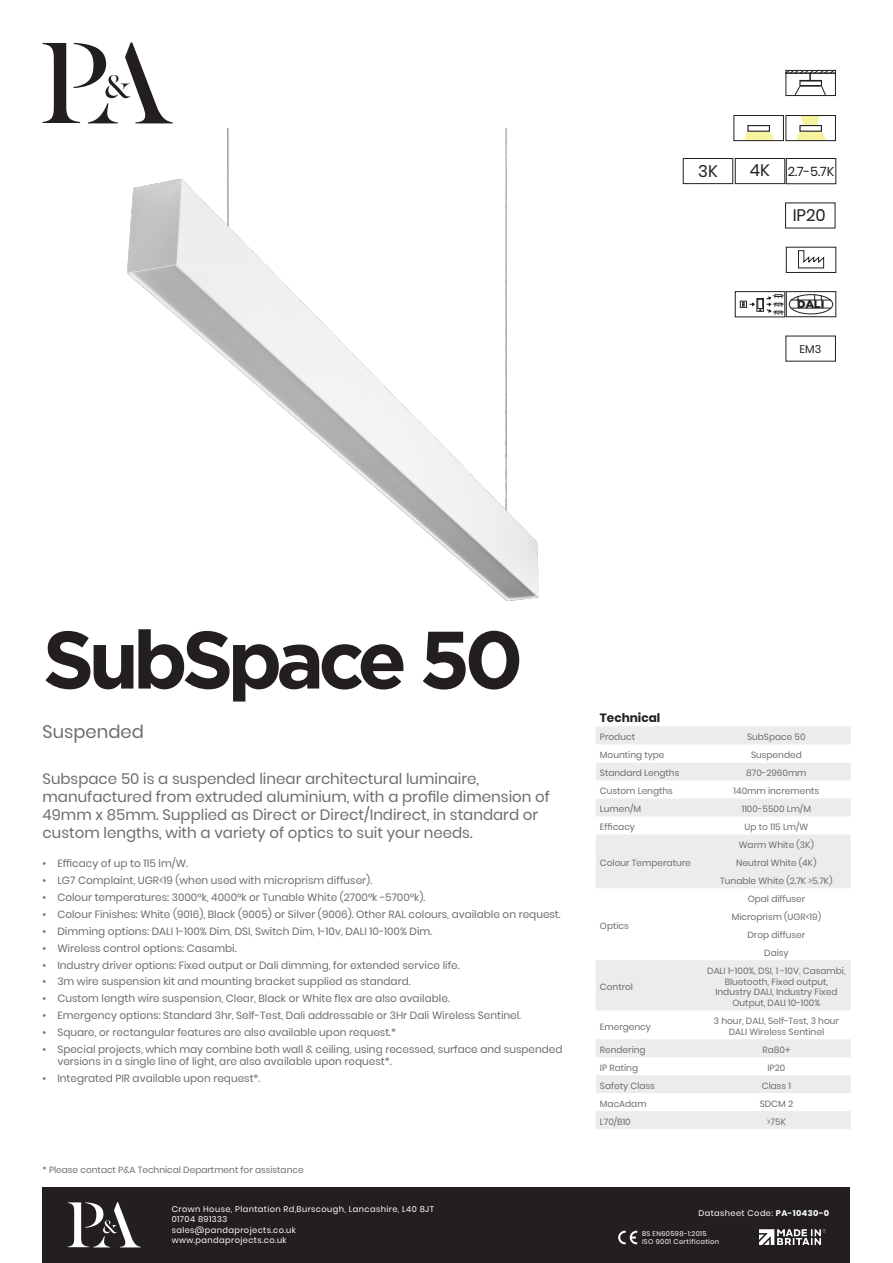
<style>
.page{position:relative;width:893px;height:1263px;background:#fff}
.page>*{position:absolute;margin:0;border:0;box-sizing:border-box;transform-origin:0 0}
.t1{font:700 81.15px "Gotham";letter-spacing:-.075em;color:#231f20}
.t2{font:18px "Poppins";color:#6c6d70}
.t3{font:16.65px "Poppins";color:#231f20}
.t4{font:15px/18px "Poppins";color:#6c6d70}
.t5{font:12.9px "Poppins";color:#231f20}
.t6{font:700 12px "Poppins";color:#231f20}
.t7{font:900 11.1px "Gotham";color:#231f20}
.t8{font:11.1px "Poppins";color:#231f20}
.t9{font:10.5px/12.6px "Poppins";color:#6c6d70}
.t10{font:9px/18px "Poppins";color:#6c6d70;text-align:center}
.t11{font:8.25px/10.5px "Poppins";letter-spacing:.05em;color:#fff}
.t12{font:6.75px/8.1px "Poppins";letter-spacing:.05em;color:#fff}
.s1{font-weight:700}
</style>
<div class="page">
<img style="left:128px;top:128px;width:411px;height:472px">
<div style="left:43px;top:1187px;width:807px;height:76px;background:#231f20"></div>
<svg style="left:618px;top:1231px;width:19px;height:13px"></svg>
<svg style="left:43px;top:43px;width:130px;height:80px"></svg>
<svg style="left:68px;top:1202px;width:73px;height:45px"></svg>
<svg style="left:596px;top:726px;width:255px;height:54px"></svg>
<svg style="left:596px;top:799px;width:255px;height:330px;fill:#ececee"></svg>
<img style="left:760px;top:1229px;width:65px;height:15px">
<div style="left:785px;top:70px;width:51px;height:26px;border:1px solid #231f20"></div>
<hr style="left:786px;top:72px;width:50px;height:2px;background:#231f20">
<svg style="left:785px;top:70px;width:49px;height:27px"></svg>
<div style="left:683px;top:158px;width:50px;height:26px;border:1px solid #231f20"></div>
<div style="left:735px;top:158px;width:50px;height:26px;border:1px solid #231f20"></div>
<svg style="left:744px;top:132px;width:30px;height:7px"></svg>
<div style="left:733px;top:115px;width:51px;height:26px;border:1px solid #231f20"></div>
<div style="left:747px;top:125px;width:23px;height:7px;border:1px solid #231f20"></div>
<svg style="left:801px;top:117px;width:19px;height:8px"></svg>
<svg style="left:796px;top:132px;width:30px;height:7px"></svg>
<div style="left:785px;top:115px;width:51px;height:26px;border:1px solid #231f20"></div>
<div style="left:799px;top:125px;width:23px;height:7px;border:1px solid #231f20"></div>
<svg style="left:798px;top:250px;width:26px;height:19px"></svg>
<div style="left:786px;top:247px;width:50px;height:26px;border:1px solid #231f20"></div>
<div style="left:735px;top:291px;width:50px;height:26px;border:1px solid #231f20"></div>
<div style="left:740px;top:301px;width:7px;height:7px;border:1px solid #231f20"></div>
<svg style="left:742px;top:291px;width:95px;height:26px"></svg>
<div style="left:786px;top:158px;width:50px;height:26px;border:1px solid #231f20"></div>
<h3 class="t3" style="left:698px;top:161px;width:21px">3K</h3>
<h3 class="t3" style="left:750px;top:161px;width:22px">4K</h3>
<p class="t5" style="left:788px;top:164px;width:48px">2.7-5.7K</p>
<h3 class="t3" style="left:793px;top:205px;width:35px">IP20</h3>
<p class="t7" style="left:797px;top:297px;width:29px">DALI</p>
<p class="t8" style="left:800px;top:343px;width:23px">EM3</p>
<h1 class="t1" style="left:43px;top:606px;width:483px">SubSpace 50</h1>
<h2 class="t2" style="left:43px;top:722px;width:103px">Suspended</h2>
<p class="t4" style="left:43px;top:770px;width:509px">Subspace 50 is a suspended linear architectural luminaire, manufactured from extruded aluminium, with a profile dimension of 49mm x 85mm. Supplied as Direct or Direct/Indirect, in standard or custom lengths, with a variety of optics to suit your needs.</p>
<p class="t9" style="left:43px;top:857px;width:147px">• Efficacy of up to 115 lm/W.</p>
<p class="t9" style="left:43px;top:874px;width:331px">• LG7 Complaint, UGR&lt;19 (when used with microprism diffuser).</p>
<p class="t9" style="left:43px;top:891px;width:384px">• Colour temperatures: 3000°k, 4000°k or Tunable White (2700°k -5700°k).</p>
<p class="t9" style="left:43px;top:908px;width:520px">• Colour Finishes: White (9016), Black (9005) or Silver (9006). Other RAL colours, available on request.</p>
<p class="t9" style="left:43px;top:925px;width:391px">• Dimming options: DALI 1-100% Dim, DSI, Switch Dim, 1-10v, DALI 10-100% Dim.</p>
<p class="t9" style="left:43px;top:942px;width:195px">• Wireless control options: Casambi.</p>
<p class="t9" style="left:43px;top:959px;width:419px">• Industry driver options: Fixed output or Dali dimming, for extended service life.</p>
<p class="t9" style="left:43px;top:975px;width:370px">• 3m wire suspension kit and mounting bracket supplied as standard.</p>
<p class="t9" style="left:43px;top:992px;width:409px">• Custom length wire suspension, Clear, Black or White flex are also available.</p>
<p class="t9" style="left:43px;top:1009px;width:480px">• Emergency options: Standard 3hr, Self-Test, Dali addressable or 3Hr Dali Wireless Sentinel.</p>
<p class="t9" style="left:43px;top:1026px;width:355px">• Square, or rectangular features are also available upon request.*</p>
<p class="t9" style="left:57px;top:1043px;width:507px;text-indent:-15px">• Special projects, which may combine both wall &amp; ceiling, using recessed, surface and suspended versions in a single line of light, are also available upon request*.</p>
<p class="t9" style="left:43px;top:1072px;width:219px">• Integrated PIR available upon request*.</p>
<p class="t10" style="left:43px;top:1161px;width:263px">* Please contact P&amp;A Technical Department for assistance</p>
<p class="t11" style="left:172px;top:1204px;width:264px">Crown House, Plantation Rd,Burscough, Lancashire, L40 8JT<br>01704 891333<br>sales@pandaprojects.co.uk<br>www.pandaprojects.co.uk</p>
<p class="t6" style="left:600px;top:711px;width:62px">Technical</p>
<p class="t10" style="left:600px;top:728px;width:37px">Product</p>
<p class="t10" style="left:747px;top:728px;width:60px">SubSpace 50</p>
<p class="t10" style="left:600px;top:746px;width:66px">Mounting type</p>
<p class="t10" style="left:751px;top:746px;width:52px">Suspended</p>
<p class="t10" style="left:600px;top:764px;width:81px">Standard Lengths</p>
<p class="t10" style="left:746px;top:764px;width:62px">870-2960mm</p>
<p class="t10" style="left:600px;top:782px;width:75px">Custom Lengths</p>
<p class="t10" style="left:734px;top:782px;width:87px">140mm increments</p>
<p class="t10" style="left:600px;top:800px;width:43px">Lumen/M</p>
<p class="t10" style="left:742px;top:800px;width:71px">1100-5500 Lm/M</p>
<p class="t10" style="left:600px;top:818px;width:37px">Efficacy</p>
<p class="t10" style="left:744px;top:818px;width:65px">Up to 115 Lm/W</p>
<p class="t10" style="left:600px;top:854px;width:92px">Colour Temperature</p>
<p class="t10" style="left:720px;top:836px;width:114px">Warm White (3K)<br>Neutral White (4K)<br>Tunable White (2.7K &gt;5.7K)</p>
<p class="t10" style="left:600px;top:917px;width:30px">Optics</p>
<p class="t10" style="left:600px;top:978px;width:35px">Control</p>
<p class="t10" style="left:732px;top:890px;width:91px">Opal diffuser<br>Microprism (UGR&lt;19)<br>Drop diffuser<br>Daisy</p>
<p class="t10" style="left:707px;top:965px;width:140px;line-height:10.8px">DALI 1-100%, DSI, 1 -10V, Casambi,<br>Bluetooth, Fixed output,<br>Industry DALI, Industry Fixed<br>Output, DALI 10-100%</p>
<p class="t10" style="left:600px;top:1017px;width:53px">Emergency</p>
<p class="t10" style="left:714px;top:1016px;width:127px;line-height:10.8px">3 hour, DALI, Self-Test, 3 hour<br>DALI Wireless Sentinel</p>
<p class="t10" style="left:600px;top:1041px;width:47px">Rendering</p>
<p class="t10" style="left:763px;top:1041px;width:29px">Ra80+</p>
<p class="t10" style="left:600px;top:1059px;width:40px">IP Rating</p>
<p class="t10" style="left:767px;top:1059px;width:19px">IP20</p>
<p class="t10" style="left:600px;top:1077px;width:56px">Safety Class</p>
<p class="t10" style="left:762px;top:1077px;width:31px">Class 1</p>
<p class="t10" style="left:600px;top:1095px;width:48px">MacAdam</p>
<p class="t10" style="left:760px;top:1095px;width:35px">SDCM 2</p>
<p class="t10" style="left:600px;top:1113px;width:32px">L70/B10</p>
<p class="t10" style="left:767px;top:1113px;width:21px">&gt;75K</p>
<p class="t11" style="left:698px;top:1207px;width:132px">Datasheet Code: <span class="s1">PA-10430-0</span></p>
<p class="t12" style="left:642px;top:1230px;width:79px">BS EN60598-1:2015<br>ISO 9001 Certification</p>
</div>
